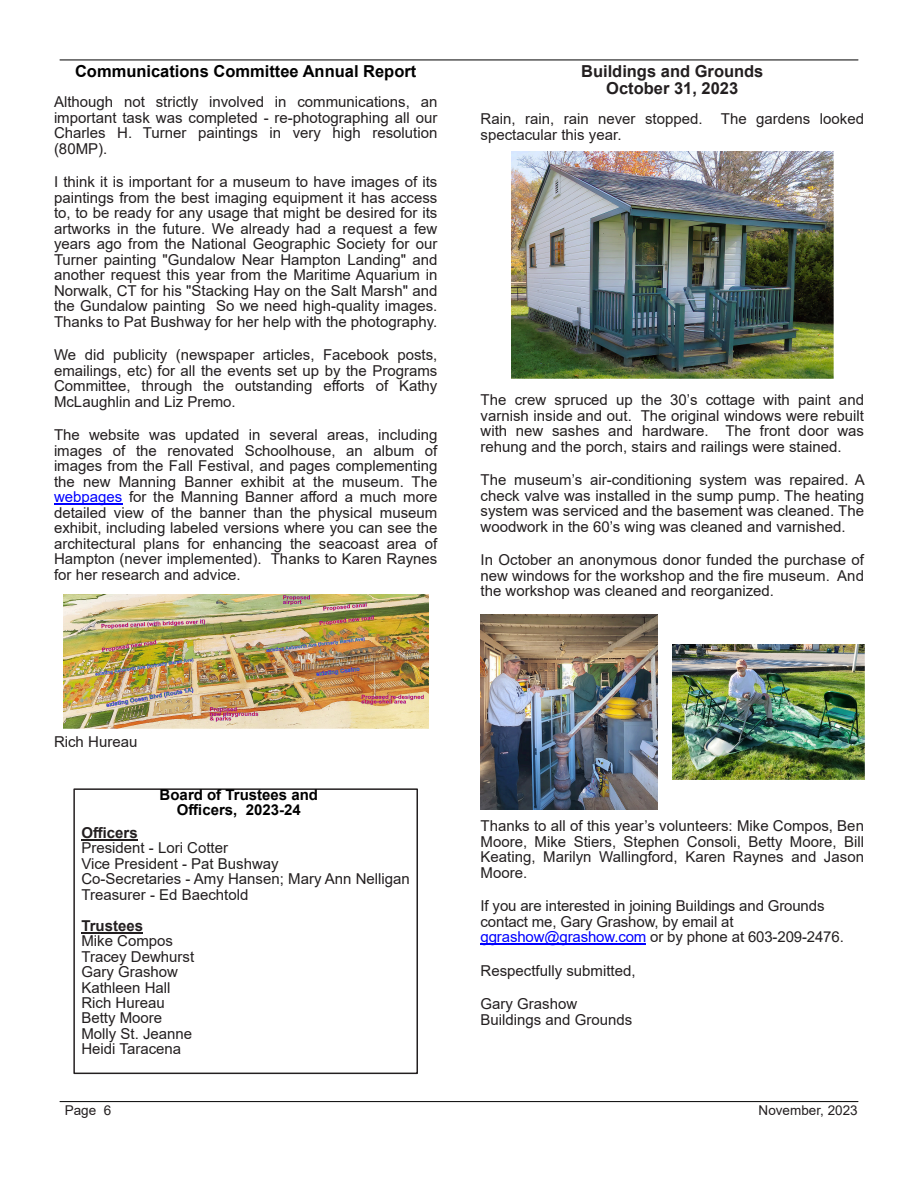
<style>
.page{position:relative;width:918px;height:1188px;background:#fff}
.page>*{position:absolute;margin:0;border:0;box-sizing:border-box;transform-origin:0 0}
.t1{font:700 16.5px "Arial";color:#000}
.t2{font:700 16.5px/17.1px "Arial";color:#231f20;text-align:center}
.t3{font:15px/15.5px "Arial";color:#231f20;text-align:justify}
.t4{font:700 15px/15.5px "Arial";color:#000;text-align:center}
.t5{font:700 15px "Arial";color:#231f20}
.t6{font:13.5px "Arial";color:#231f20}
.s1{color:#00f}
</style>
<div class="page">
<hr style="left:60px;top:1101px;width:798px;height:1px;background:#000">
<hr style="left:60px;top:60px;width:798px;height:1px;background:#000">
<hr style="left:54px;top:504px;width:68px;height:1px;background:#00f">
<img style="left:63px;top:594px;width:365px;height:135px">
<hr style="left:481px;top:944px;width:165px;height:1px;background:#00f">
<img style="left:512px;top:152px;width:321px;height:226px">
<img style="left:672px;top:645px;width:192px;height:134px">
<img style="left:481px;top:614px;width:177px;height:196px">
<hr style="left:81px;top:839px;width:57px;height:2px;background:#231f20">
<hr style="left:81px;top:932px;width:62px;height:2px;background:#231f20">
<div style="left:73px;top:788px;width:345px;height:286px;border:2px solid #231f20"></div>
<p class="t1" style="left:75px;top:65px;width:343px">Communications Committee Annual Report</p>
<p class="t3" style="left:54px;top:96px;width:385px">Although not strictly involved in communications, an important task was completed - re-photographing all our Charles H. Turner paintings in very high resolution (80MP).</p>
<p class="t3" style="left:54px;top:176px;width:385px">I think it is important for a museum to have images of its paintings from the best imaging equipment it has access to, to be ready for any usage that might be desired for its artworks in the future. We already had a request a few years ago from the National Geographic Society for our Turner painting "Gundalow Near Hampton Landing" and another request this year from the Maritime Aquarium in Norwalk, CT for his "Stacking Hay on the Salt Marsh" and the Gundalow painting So we need high-quality images.<br>Thanks to Pat Bushway for her help with the photography.</p>
<p class="t3" style="left:54px;top:349px;width:385px">We did publicity (newspaper articles, Facebook posts, emailings, etc) for all the events set up by the Programs Committee, through the outstanding efforts of Kathy McLaughlin and Liz Premo.</p>
<p class="t3" style="left:54px;top:429px;width:385px">The website was updated in several areas, including images of the renovated Schoolhouse, an album of images from the Fall Festival, and pages complementing the new Manning Banner exhibit at the museum. The <span class="s1">webpages</span> for the Manning Banner afford a much more detailed view of the banner than the physical museum exhibit, including labeled versions where you can see the architectural plans for enhancing the seacoast area of Hampton (never implemented). Thanks to Karen Raynes for her research and advice.</p>
<p class="t2" style="left:581px;top:64px;width:184px">Buildings and Grounds<br>October 31, 2023</p>
<p class="t3" style="left:481px;top:113px;width:385px">Rain, rain, rain never stopped. The gardens looked spectacular this year.</p>
<p class="t3" style="left:481px;top:394px;width:385px">The crew spruced up the 30’s cottage with paint and varnish inside and out. The original windows were rebuilt with new sashes and hardware. The front door was rehung and the porch, stairs and railings were stained.</p>
<p class="t3" style="left:481px;top:474px;width:386px">The museum’s air-conditioning system was repaired. A check valve was installed in the sump pump. The heating system was serviced and the basement was cleaned. The woodwork in the 60’s wing was cleaned and varnished.</p>
<p class="t3" style="left:481px;top:554px;width:385px">In October an anonymous donor funded the purchase of new windows for the workshop and the fire museum. And the workshop was cleaned and reorganized.</p>
<p class="t3" style="left:54px;top:736px;width:85px">Rich Hureau</p>
<p class="t4" style="left:160px;top:788px;width:160px">Board of Trustees and<br>Officers, 2023-24</p>
<p class="t5" style="left:81px;top:827px;width:58px">Officers</p>
<p class="t3" style="left:81px;top:841px;width:330px;text-align:left">President - Lori Cotter<br>Vice President - Pat Bushway<br>Co-Secretaries - Amy Hansen; Mary Ann Nelligan<br>Treasurer - Ed Baechtold</p>
<p class="t5" style="left:81px;top:920px;width:63px">Trustees</p>
<p class="t3" style="left:81px;top:934px;width:114px;text-align:left">Mike Compos<br>Tracey Dewhurst<br>Gary Grashow<br>Kathleen Hall<br>Rich Hureau<br>Betty Moore<br>Molly St. Jeanne<br>Heidi Taracena</p>
<p class="t3" style="left:481px;top:820px;width:385px">Thanks to all of this year’s volunteers: Mike Compos, Ben Moore, Mike Stiers, Stephen Consoli, Betty Moore, Bill Keating, Marilyn Wallingford, Karen Raynes and Jason Moore.</p>
<p class="t3" style="left:481px;top:900px;width:365px;text-align:left">If you are interested in joining Buildings and Grounds contact me, Gary Grashow, by email at <span class="s1">ggrashow@grashow.com</span> or by phone at 603-209-2476.</p>
<p class="t3" style="left:481px;top:964px;width:157px">Respectfully submitted,</p>
<p class="t3" style="left:481px;top:998px;width:153px">Gary Grashow<br>Buildings and Grounds</p>
<p class="t6" style="left:65px;top:1105px;width:48px">Page 6</p>
<p class="t6" style="left:759px;top:1105px;width:101px">November, 2023</p>
</div>
